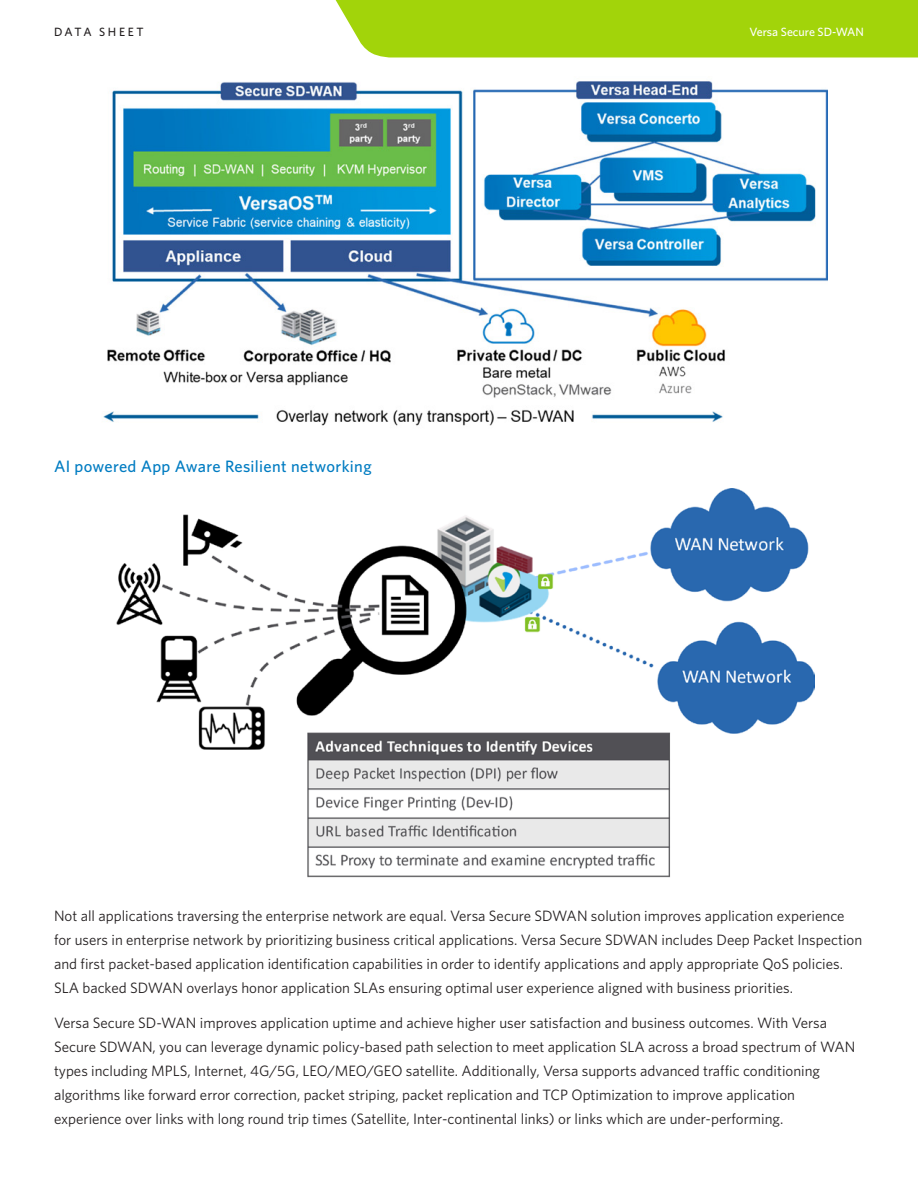
<style>
.page{position:relative;width:918px;height:1188px;background:#fff}
.page>*{position:absolute;margin:0;border:0;box-sizing:border-box;transform-origin:0 0}
.t1{font:500 16.5px "Whitney";letter-spacing:.02em;color:#007cc2}
.Main_Body_Text{font:15px/24px "Whitney";color:#231f20}
.Highlight{font:500 12px "Whitney";color:#fff}
.Highlight-2{font:500 12px "Whitney";letter-spacing:.215em;color:#231f20}
</style>
<div class="page">
<img style="left:103px;top:81px;width:725px;height:345px">
<img style="left:116px;top:489px;width:698px;height:389px">
<div style="left:335px;top:0;width:583px;height:58px;background:#a2d40a"></div>
<p class="Highlight-2" style="left:54px;top:24px;width:91px">DATA SHEET</p>
<p class="Highlight" style="left:749px;top:24px;width:116px">Versa Secure SD-WAN</p>
<h1 class="t1" style="left:54px;top:455px;width:319px">AI powered App Aware Resilient networking</h1>
<p class="Main_Body_Text" style="left:54px;top:904px;width:810px">Not all applications traversing the enterprise network are equal. Versa Secure SDWAN solution improves application experience for users in enterprise network by prioritizing business critical applications. Versa Secure SDWAN includes Deep Packet Inspection and first packet-based application identification capabilities in order to identify applications and apply appropriate QoS policies.<br>SLA backed SDWAN overlays honor application SLAs ensuring optimal user experience aligned with business priorities.</p>
<p class="Main_Body_Text" style="left:54px;top:1011px;width:803px">Versa Secure SD-WAN improves application uptime and achieve higher user satisfaction and business outcomes. With Versa Secure SDWAN, you can leverage dynamic policy-based path selection to meet application SLA across a broad spectrum of WAN types including MPLS, Internet, 4G/5G, LEO/MEO/GEO satellite. Additionally, Versa supports advanced traffic conditioning algorithms like forward error correction, packet striping, packet replication and TCP Optimization to improve application experience over links with long round trip times (Satellite, Inter-continental links) or links which are under-performing.</p>
</div>
